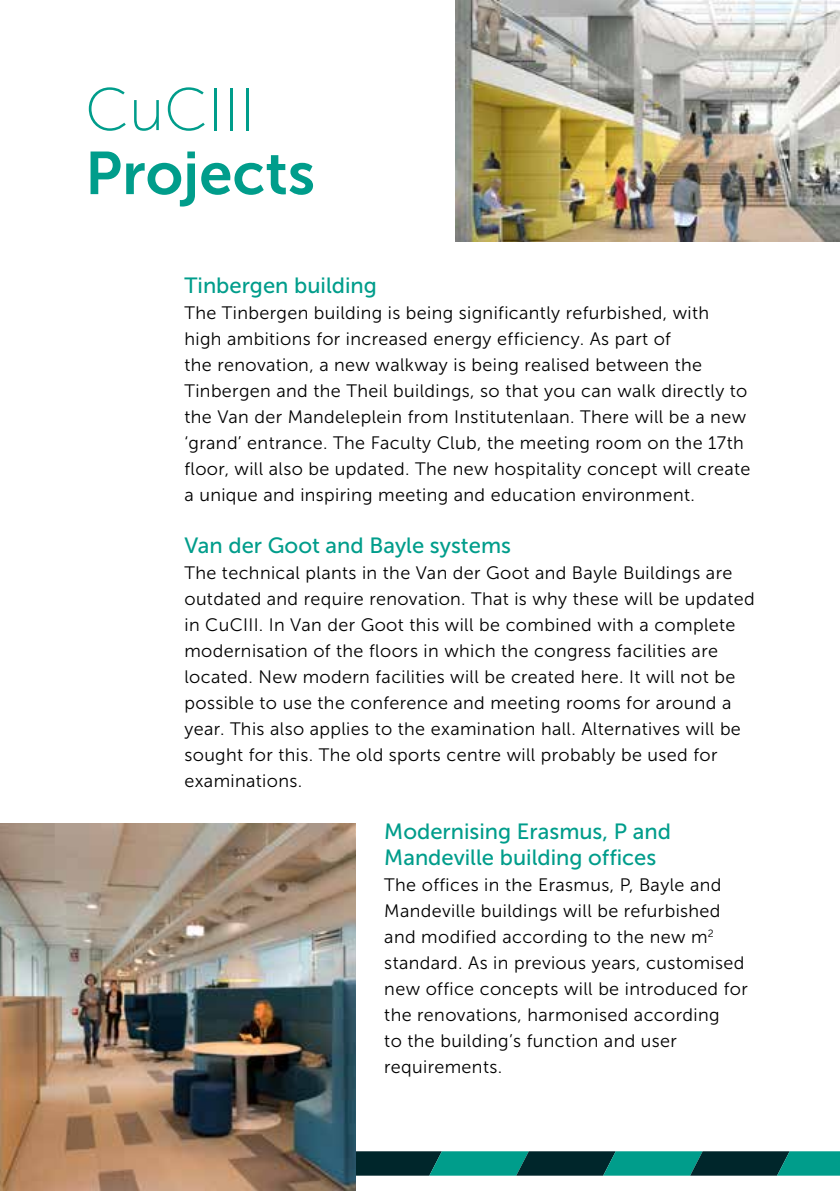
<style>
.page{position:relative;width:840px;height:1191px;background:#fff}
.page>*{position:absolute;margin:0;border:0;box-sizing:border-box;transform-origin:0 0}
.t1{font:60px "Museo Sans 700";color:#009d8b}
.t2{font:60px "Museo Sans 100";color:#009d8b}
.t3{font:22px/26px "Museo Sans 500";color:#009d8b}
.t4{font:18px/26px "Museo Sans 300";letter-spacing:.02em;color:#000}
</style>
<div class="page">
<svg style="left:356px;top:1151px;width:483px;height:24px;background:#03605a"></svg>
<img style="left:0;top:823px;width:356px;height:368px">
<img style="left:455px;top:0;width:384px;height:241px">
<h1 class="t2" style="left:85px;top:78px;width:171px">CuCIII</h1>
<h1 class="t1" style="left:85px;top:140px;width:231px">Projects</h1>
<p class="t3" style="left:184px;top:273px;width:194px">Tinbergen building</p>
<p class="t4" style="left:184px;top:300px;width:567px">The Tinbergen building is being significantly refurbished, with high ambitions for increased energy efficiency. As part of<br>the renovation, a new walkway is being realised between the Tinbergen and the Theil buildings, so that you can walk directly to the Van der Mandeleplein from Institutenlaan. There will be a new ‘grand’ entrance. The Faculty Club, the meeting room on the 17th floor, will also be updated. The new hospitality concept will create a unique and inspiring meeting and education environment.</p>
<p class="t3" style="left:184px;top:533px;width:328px">Van der Goot and Bayle systems</p>
<p class="t4" style="left:184px;top:560px;width:571px">The technical plants in the Van der Goot and Bayle Buildings are outdated and require renovation. That is why these will be updated in CuCIII. In Van der Goot this will be combined with a complete modernisation of the floors in which the congress facilities are located. New modern facilities will be created here. It will not be possible to use the conference and meeting rooms for around a year. This also applies to the examination hall. Alternatives will be sought for this. The old sports centre will probably be used for examinations.</p>
<p class="t3" style="left:384px;top:819px;width:288px">Modernising Erasmus, P and<br>Mandeville building offices</p>
<p class="t4" style="left:384px;top:872px;width:365px">The offices in the Erasmus, P, Bayle and Mandeville buildings will be refurbished and modified according to the new m<sup>2 </sup>standard. As in previous years, customised new office concepts will be introduced for the renovations, harmonised according<br>to the building’s function and user requirements.</p>
</div>
